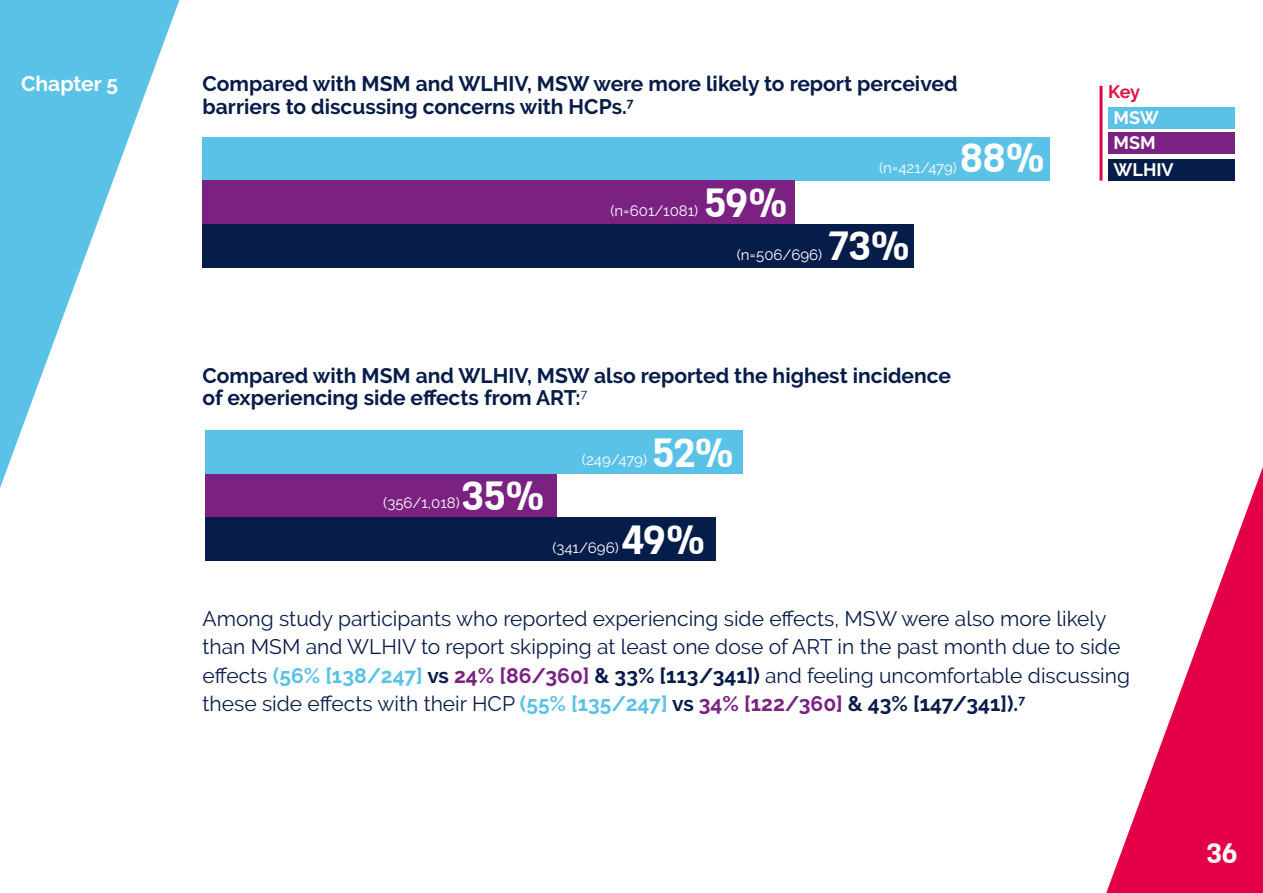
<style>
.page{position:relative;width:1263px;height:893px;background:#fff}
.page>*{position:absolute;margin:0;border:0;box-sizing:border-box;transform-origin:0 0}
.t1{font:700 43.5px "Breakthrough";letter-spacing:-.005em;color:#fff}
.t2{font:700 30px "Breakthrough";color:#fff}
.t3{font:21px/28.5px "Raleway";color:#071d49}
.t4{font:700 21px/22.5px "Raleway";color:#071d49}
.t5{font:700 21px "Raleway";color:#fff}
.t6{font:700 18px "Raleway";color:#fff}
.t7{font:700 18px "Raleway";color:#e51241}
.t8{font:15px "Raleway";color:#fff}
.s1{font-weight:700;color:#5bc2e7}
.s2{font-weight:700}
.s3{font-weight:700;color:#7a2182}
</style>
<div class="page">
<svg style="left:1106px;top:467px;width:157px;height:426px"></svg>
<svg style="left:0;top:0;width:179px;height:488px"></svg>
<div style="left:205px;top:473px;width:351px;height:44px;background:#7a2182"></div>
<div style="left:205px;top:430px;width:537px;height:43px;background:#5bc2e7"></div>
<div style="left:205px;top:517px;width:510px;height:44px;background:#071d49"></div>
<div style="left:202px;top:137px;width:848px;height:44px;background:#5bc2e7"></div>
<div style="left:202px;top:181px;width:593px;height:43px;background:#7a2182"></div>
<div style="left:202px;top:224px;width:712px;height:44px;background:#071d49"></div>
<div style="left:1108px;top:107px;width:126px;height:22px;background:#5bc2e7"></div>
<div style="left:1108px;top:132px;width:126px;height:22px;background:#7a2182"></div>
<div style="left:1108px;top:159px;width:126px;height:22px;background:#071d49"></div>
<hr style="left:1099px;top:86px;width:3px;height:95px;background:#e40046">
<p class="t5" style="left:21px;top:72px;width:98px">Chapter 5</p>
<p class="t4" style="left:202px;top:73px;width:757px">Compared with MSM and WLHIV, MSW were more likely to report perceived barriers to discussing concerns with HCPs.<sup>7</sup></p>
<p class="t8" style="left:610px;top:202px;width:89px">(n=601/1081)</p>
<p class="t1" style="left:960px;top:131px;width:86px">88%</p>
<p class="t8" style="left:879px;top:159px;width:79px">(n=421/479)</p>
<p class="t1" style="left:704px;top:176px;width:84px">59%</p>
<p class="t8" style="left:737px;top:246px;width:87px">(n=506/696)</p>
<p class="t1" style="left:828px;top:218px;width:83px">73%</p>
<p class="t4" style="left:202px;top:364px;width:750px">Compared with MSM and WLHIV, MSW also reported the highest incidence of experiencing side effects from ART:<sup>7</sup></p>
<p class="t1" style="left:461px;top:468px;width:85px">35%</p>
<p class="t8" style="left:383px;top:494px;width:78px">(356/1,018)</p>
<p class="t1" style="left:653px;top:425px;width:83px">52%</p>
<p class="t8" style="left:582px;top:451px;width:67px">(249/479)</p>
<p class="t1" style="left:621px;top:512px;width:85px">49%</p>
<p class="t8" style="left:552px;top:539px;width:68px">(341/696)</p>
<p class="t7" style="left:1108px;top:81px;width:34px">Key</p>
<p class="t6" style="left:1113px;top:107px;width:47px">MSW</p>
<p class="t6" style="left:1113px;top:132px;width:44px">MSM</p>
<p class="t6" style="left:1113px;top:159px;width:62px">WLHIV</p>
<p class="t3" style="left:202px;top:604px;width:929px">Among study participants who reported experiencing side effects, MSW were also more likely than MSM and WLHIV to report skipping at least one dose of ART in the past month due to side effects <span class="s1">(56% [138/247]</span> <span class="s2">vs</span> <span class="s3">24% [86/360]</span> <span class="s2">&amp; 33% [113/341])</span> and feeling uncomfortable discussing</p>
<p class="t3" style="left:202px;top:689px;width:824px">these side effects with their HCP <span class="s1">(55% [135/247]</span> <span class="s2">vs</span> <span class="s3">34% [122/360]</span> <span class="s2">&amp; 43% [147/341]).</span><sup>7</sup></p>
<p class="t2" style="left:1206px;top:834px;width:32px">36</p>
</div>
